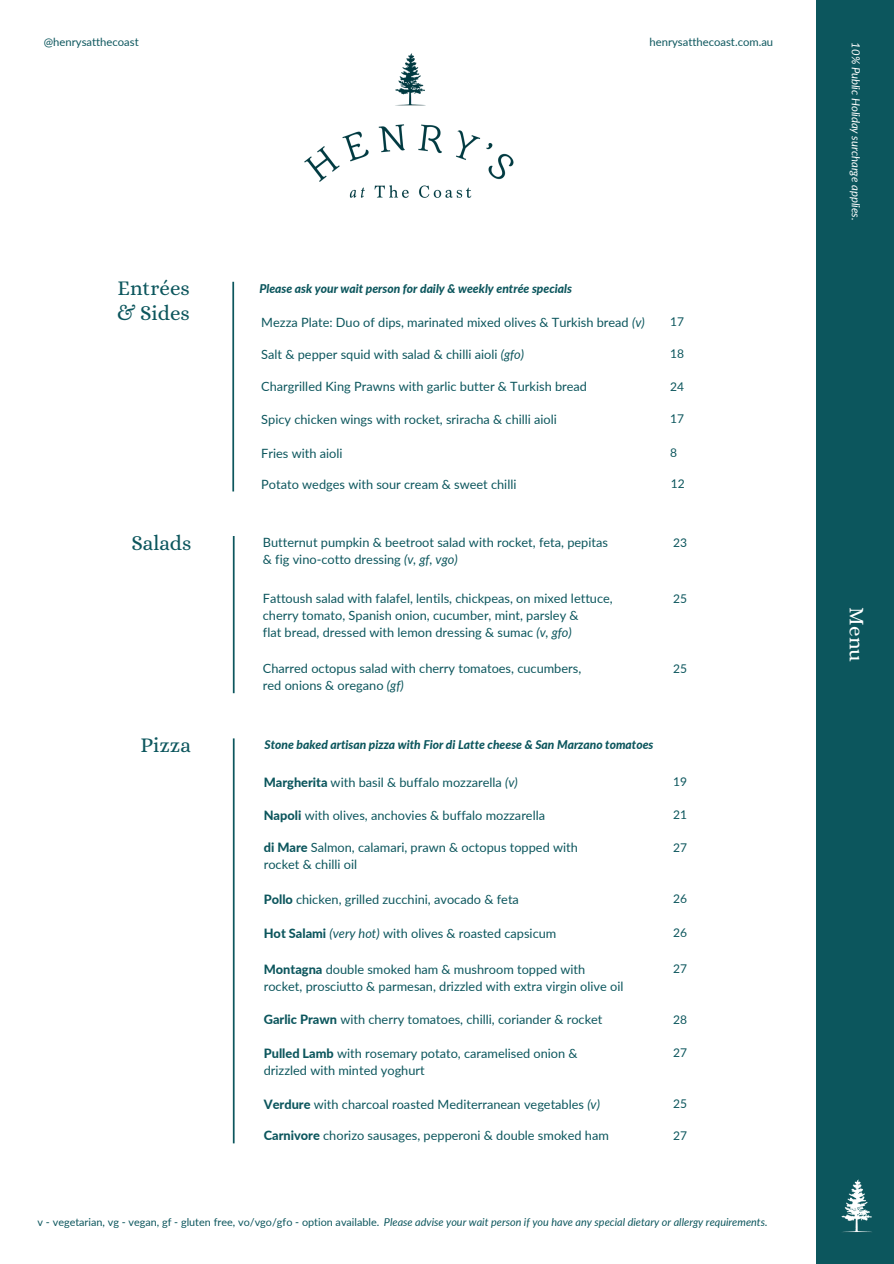
<style>
.page{position:relative;width:894px;height:1264px;background:#fff}
.page>*{position:absolute;margin:0;border:0;box-sizing:border-box;transform-origin:0 0}
.t1{font:21px "Alice";color:#0c565d}
.t2{font:21px "Alice";color:#fff}
.t3{font:12.75px "Lato";color:#0c565d}
.t4{font:italic 800 12px "Lato";color:#0c565d}
.t5{font:12px "Lato";color:#0c565d}
.t6{font:11.25px "Lato";color:#0c565d}
.t7{font:italic 11.25px "Lato";color:#fff}
.t8{font:italic 10.8px "Lato";color:#0c565d}
.s1{font-style:italic}
.s2{font-weight:800}
.s3{font-style:normal}
</style>
<div class="page">
<svg style="left:232px;top:282px;width:2px;height:209px"></svg>
<div style="left:816px;top:0;width:77px;height:1263px;background:#0c565d"></div>
<img style="left:304px;top:53px;width:210px;height:145px">
<img style="left:841px;top:1179px;width:31px;height:54px">
<svg style="left:233px;top:536px;width:1px;height:157px"></svg>
<svg style="left:233px;top:738px;width:1px;height:405px"></svg>
<p class="t6" style="left:44px;top:35px;width:96px">@henrysatthecoast</p>
<p class="t6" style="left:649px;top:35px;width:125px">henrysatthecoast.com.au</p>
<p class="t1" style="left:117px;top:276px;width:74px">Entrées</p>
<p class="t4" style="left:259px;top:281px;width:314px">Please ask your wait person for daily &amp; weekly entrée specials</p>
<p class="t3" style="left:261px;top:314px;width:385px">Mezza Plate: Duo of dips, marinated mixed olives &amp; Turkish bread <span class="s1">(v)</span></p>
<p class="t1" style="left:116px;top:301px;width:75px">&amp; Sides</p>
<p class="t5" style="left:670px;top:314px;width:15px">17</p>
<p class="t3" style="left:261px;top:346px;width:264px">Salt &amp; pepper squid with salad &amp; chilli aioli <span class="s1">(gfo)</span></p>
<p class="t5" style="left:670px;top:346px;width:15px">18</p>
<p class="t3" style="left:261px;top:379px;width:327px">Chargrilled King Prawns with garlic butter &amp; Turkish bread</p>
<p class="t5" style="left:670px;top:379px;width:15px">24</p>
<p class="t3" style="left:261px;top:411px;width:297px">Spicy chicken wings with rocket, sriracha &amp; chilli aioli</p>
<p class="t5" style="left:670px;top:411px;width:15px">17</p>
<p class="t3" style="left:261px;top:445px;width:83px">Fries with aioli</p>
<p class="t5" style="left:670px;top:445px;width:8px">8</p>
<p class="t1" style="left:131px;top:530px;width:61px">Salads</p>
<p class="t1" style="left:140px;top:733px;width:52px">Pizza</p>
<p class="t3" style="left:261px;top:476px;width:256px">Potato wedges with sour cream &amp; sweet chilli</p>
<p class="t5" style="left:670px;top:476px;width:15px">12</p>
<p class="t3" style="left:263px;top:535px;width:346px">Butternut pumpkin &amp; beetroot salad with rocket, feta, pepitas</p>
<p class="t3" style="left:263px;top:552px;width:196px">&amp; fig vino-cotto dressing <span class="s1">(v, gf, vgo)</span></p>
<p class="t5" style="left:673px;top:535px;width:15px">23</p>
<p class="t3" style="left:263px;top:590px;width:351px">Fattoush salad with falafel, lentils, chickpeas, on mixed lettuce,</p>
<p class="t3" style="left:263px;top:607px;width:317px">cherry tomato, Spanish onion, cucumber, mint, parsley &amp;</p>
<p class="t3" style="left:263px;top:624px;width:310px">flat bread, dressed with lemon dressing &amp; sumac <span class="s1">(v, gfo)</span></p>
<p class="t5" style="left:673px;top:590px;width:15px">25</p>
<p class="t3" style="left:263px;top:660px;width:320px">Charred octopus salad with cherry tomatoes, cucumbers,</p>
<p class="t3" style="left:263px;top:677px;width:142px">red onions &amp; oregano <span class="s1">(gf)</span></p>
<p class="t5" style="left:673px;top:661px;width:15px">25</p>
<p class="t4" style="left:264px;top:737px;width:390px">Stone baked artisan pizza with Fior di Latte cheese &amp; San Marzano tomatoes</p>
<p class="t3" style="left:264px;top:774px;width:255px"><span class="s2">Margherita</span> with basil &amp; buffalo mozzarella <span class="s1">(v)</span></p>
<p class="t5" style="left:673px;top:774px;width:15px">19</p>
<p class="t3" style="left:264px;top:807px;width:283px"><span class="s2">Napoli</span> with olives, anchovies &amp; buffalo mozzarella</p>
<p class="t5" style="left:673px;top:807px;width:15px">21</p>
<p class="t3" style="left:264px;top:839px;width:315px"><span class="s2">di Mare</span> Salmon, calamari, prawn &amp; octopus topped with</p>
<p class="t3" style="left:264px;top:856px;width:95px">rocket &amp; chilli oil</p>
<p class="t5" style="left:673px;top:839px;width:15px">27</p>
<p class="t3" style="left:264px;top:891px;width:256px"><span class="s2">Pollo</span> chicken, grilled zucchini, avocado &amp; feta</p>
<p class="t5" style="left:673px;top:891px;width:15px">26</p>
<p class="t3" style="left:264px;top:925px;width:294px"><span class="s2">Hot Salami</span> <span class="s1">(very hot)</span> with olives &amp; roasted capsicum</p>
<p class="t5" style="left:673px;top:925px;width:15px">26</p>
<p class="t3" style="left:264px;top:961px;width:323px"><span class="s2">Montagna</span> double smoked ham &amp; mushroom topped with</p>
<p class="t3" style="left:264px;top:978px;width:361px">rocket, prosciutto &amp; parmesan, drizzled with extra virgin olive oil</p>
<p class="t5" style="left:673px;top:961px;width:15px">27</p>
<p class="t3" style="left:264px;top:1011px;width:340px"><span class="s2">Garlic Prawn</span> with cherry tomatoes, chilli, coriander &amp; rocket</p>
<p class="t5" style="left:673px;top:1011px;width:15px">28</p>
<p class="t3" style="left:264px;top:1045px;width:315px"><span class="s2">Pulled Lamb</span> with rosemary potato, caramelised onion &amp;</p>
<p class="t3" style="left:264px;top:1062px;width:162px">drizzled with minted yoghurt</p>
<p class="t5" style="left:673px;top:1045px;width:15px">27</p>
<p class="t3" style="left:264px;top:1096px;width:338px"><span class="s2">Verdure</span> with charcoal roasted Mediterranean vegetables <span class="s1">(v)</span></p>
<p class="t5" style="left:673px;top:1096px;width:15px">25</p>
<p class="t3" style="left:264px;top:1127px;width:346px"><span class="s2">Carnivore</span> chorizo sausages, pepperoni &amp; double smoked ham</p>
<p class="t5" style="left:673px;top:1127px;width:15px">27</p>
<p class="t8" style="left:38px;top:1215px;width:731px"><span class="s3">v - vegetarian, vg - vegan, gf - gluten free, vo/vgo/gfo - option available.</span> Please advise your wait person if you have any special dietary or allergy requirements.</p>
<p class="t7" style="left:862px;top:42px;width:179px;rotate:90deg">10% Public Holiday surcharge applies.</p>
<p class="t2" style="left:868px;top:607px;width:56px;rotate:90deg">Menu</p>
</div>
